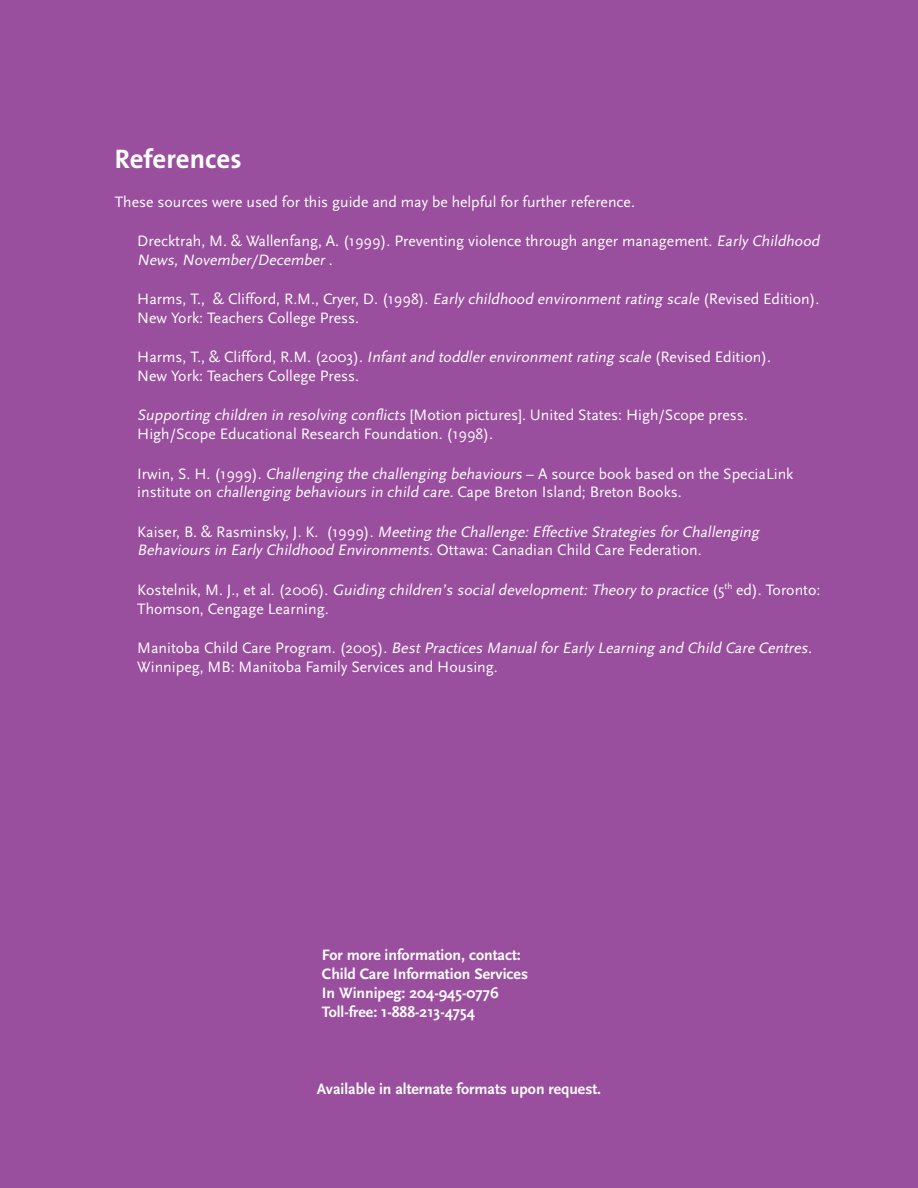
<style>
.page{position:relative;width:918px;height:1188px;background:#9a4e9e}
.page>*{position:absolute;margin:0;border:0;box-sizing:border-box;transform-origin:0 0}
.t1{font:700 27px "The Sans";color:#fff}
.t2{font:15.75px/18.9px "Scala Sans";color:#fff}
.t3{font:italic 15.75px/18.9px "Scala Sans";color:#fff}
.t4{font:700 15.75px/18.9px "Scala Sans";color:#fff}
.s1{font-style:italic}
.s2{font-style:normal}
</style>
<div class="page">
<h1 class="t1" style="left:115px;top:136px;width:128px">References</h1>
<p class="t2" style="left:115px;top:193px;width:522px">These sources were used for this guide and may be helpful for further reference.</p>
<p class="t2" style="left:137px;top:232px;width:687px">Drecktrah, M. &amp; Wallenfang, A. (1999). Preventing violence through anger management. <span class="s1">Early Childhood<br>News, November/December</span> .</p>
<p class="t2" style="left:137px;top:290px;width:684px">Harms, T., &amp; Clifford, R.M., Cryer, D. (1998). <span class="s1">Early childhood environment rating scale</span> (Revised Edition).<br>New York: Teachers College Press.</p>
<p class="t2" style="left:137px;top:348px;width:635px">Harms, T., &amp; Clifford, R.M. (2003). <span class="s1">Infantand toddlerenvironmentrating scale</span> (Revised Edition).<br>New York: Teachers College Press.</p>
<p class="t2" style="left:137px;top:406px;width:612px"><span class="s1">Supporting children in resolving conflicts</span> [Motion pictures]. United States: High/Scope press.<br>High/Scope Educational Research Foundation. (1998).</p>
<p class="t2" style="left:137px;top:464px;width:658px">Irwin, S. H. (1999). <span class="s1">Challenging the challenging behaviours</span> – A source book based on the SpeciaLink institute on challenging behaviours in child care. Cape Breton Island; Breton Books.</p>
<p class="t3" style="left:137px;top:522px;width:627px"><span class="s2">K a i s e r, B . &amp; R a s m i n s ky, J . K . ( 1 9 9 9 ) .</span> Meeting the Challenge:Effective Strategies forChallenging<br>Behaviours in Early Childhood Environments.<span class="s2">Ottawa : Ca n a d i a n C h i l d Ca re Fe d e rat i o n .</span></p>
<p class="t2" style="left:137px;top:580px;width:685px">Ko ste l n i k, M . J . , et a l . (2 00 6 ) . <span class="s1">Guiding children’s social development: Theory to practice</span> (5 <sup>t</sup> <sup>h</sup> ed ) . To ro n to :<br>Thomson, Cengage Learning.</p>
<p class="t2" style="left:137px;top:638px;width:679px">M a n i to b a C h i l d Ca re P ro g ra m . (2 00 5) . <span class="s1">BestPractices ManualforEarly Learning and Child Care Centres.<br></span>Winnipeg, MB: Manitoba Family Services and Housing.</p>
<p class="t4" style="left:322px;top:946px;width:208px">For more information, contact:<br>Child Care Information Services<br>In Winnipeg: 204-945-0776<br>Toll-free: 1-888-213-4754</p>
<p class="t4" style="left:317px;top:1080px;width:286px">Available in alternate formats upon request.</p>
</div>
